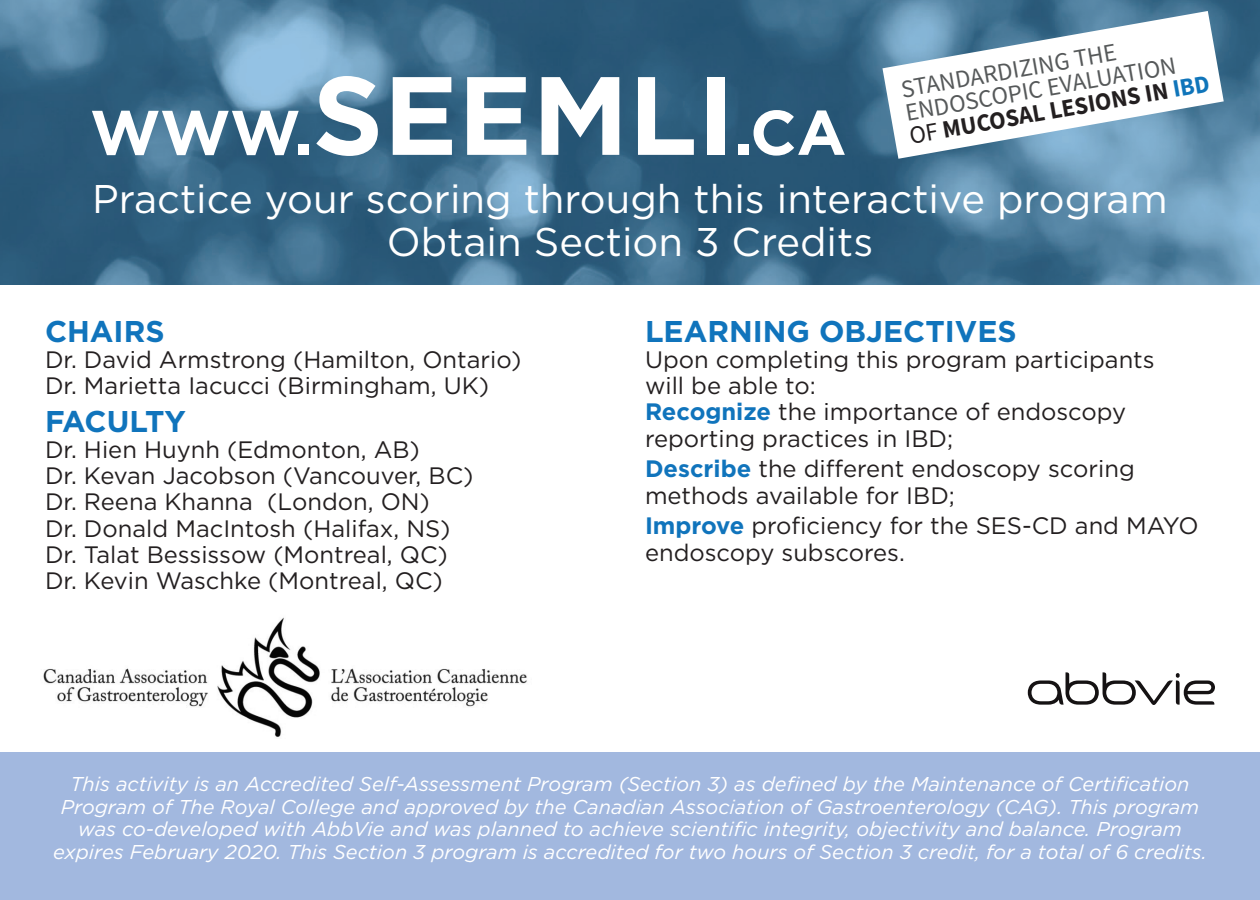
<style>
.page{position:relative;width:1260px;height:900px;background:#fff}
.page>*{position:absolute;margin:0;border:0;box-sizing:border-box;transform-origin:0 0}
.t1{font:700 63px "Gotham";color:#fff}
.t2{font:40px "Gotham";color:#fff}
.t3{font:700 30px "Gotham";color:#1074bc}
.t4{font:700 30px "Gotham";letter-spacing:-.02em;color:#1074bc}
.t5{font:25px/23.2px "Source Sans Pro";color:#56595a}
.t6{font:23.75px/26.2px "Gotham";color:#231f20}
.t7{font:italic 20px/22.5px "Gotham";color:#fff;text-align:center}
.s1{font-size:111px}
.s2{color:#231f20}
.s3{font-weight:700;color:#231f20}
.s4{font-weight:700;color:#1075ba}
.s5{font-weight:700;color:#1074bc}
</style>
<div class="page">
<img style="left:0;top:0;width:1260px;height:284px">
<svg style="left:882px;top:11px;width:342px;height:148px"></svg>
<img style="left:43px;top:617px;width:484px;height:121px">
<div style="left:0;top:753px;width:1260px;height:147px;background:#a2b8df"></div>
<svg style="left:1028px;top:672px;width:187px;height:33px"></svg>
<p class="t1" style="left:90px;top:96px;width:758px">WWW.<span class="s1">SEEMLI</span>.CA</p>
<p class="t5" style="left:900px;top:78px;width:306px;rotate:-10deg">STANDARDIZING THE<br>ENDOSCOPIC EVALUATION<br><span class="s2">OF</span> <span class="s3">MUCOSAL LESIONS IN</span> <span class="s4">IBD</span></p>
<p class="t2" style="left:92px;top:177px;width:1077px">Practice your scoring through this interactive program</p>
<p class="t2" style="left:387px;top:220px;width:488px">Obtain Section 3 Credits</p>
<p class="t3" style="left:45px;top:314px;width:121px">CHAIRS</p>
<p class="t6" style="left:45px;top:346px;width:478px">Dr. David Armstrong (Hamilton, Ontario)</p>
<p class="t6" style="left:45px;top:372px;width:446px">Dr. Marietta Iacucci (Birmingham, UK)</p>
<p class="t4" style="left:45px;top:404px;width:142px">FACULTY</p>
<p class="t6" style="left:45px;top:436px;width:376px">Dr. Hien Huynh (Edmonton, AB)</p>
<p class="t6" style="left:45px;top:462px;width:430px">Dr. Kevan Jacobson (Vancouver, BC)</p>
<p class="t6" style="left:45px;top:488px;width:386px">Dr. Reena Khanna (London, ON)</p>
<p class="t6" style="left:45px;top:515px;width:407px">Dr. Donald MacIntosh (Halifax, NS)</p>
<p class="t6" style="left:45px;top:541px;width:404px">Dr. Talat Bessissow (Montreal, QC)</p>
<p class="t6" style="left:45px;top:567px;width:399px">Dr. Kevin Waschke (Montreal, QC)</p>
<p class="t3" style="left:645px;top:314px;width:373px">LEARNING OBJECTIVES</p>
<p class="t6" style="left:645px;top:346px;width:511px">Upon completing this program participants will be able to:</p>
<p class="t6" style="left:645px;top:398px;width:483px"><span class="s5">Recognize</span> the importance of endoscopy reporting practices in IBD;</p>
<p class="t6" style="left:645px;top:455px;width:491px"><span class="s5">Describe</span> the different endoscopy scoring methods available for IBD;</p>
<p class="t6" style="left:645px;top:512px;width:555px"><span class="s5">Improve</span> proficiency for the SES-CD and MAYO endoscopy subscores.</p>
<p class="t7" style="left:53px;top:773px;width:1155px">This activity is an Accredited Self-Assessment Program (Section 3) as defined by the Maintenance of Certification Program of The Royal College and approved by the Canadian Association of Gastroenterology (CAG). This program was co-developed with AbbVie and was planned to achieve scientific integrity, objectivity and balance. Program expires February 2020. This Section 3 program is accredited for two hours of Section 3 credit, for a total of 6 credits.</p>
</div>
